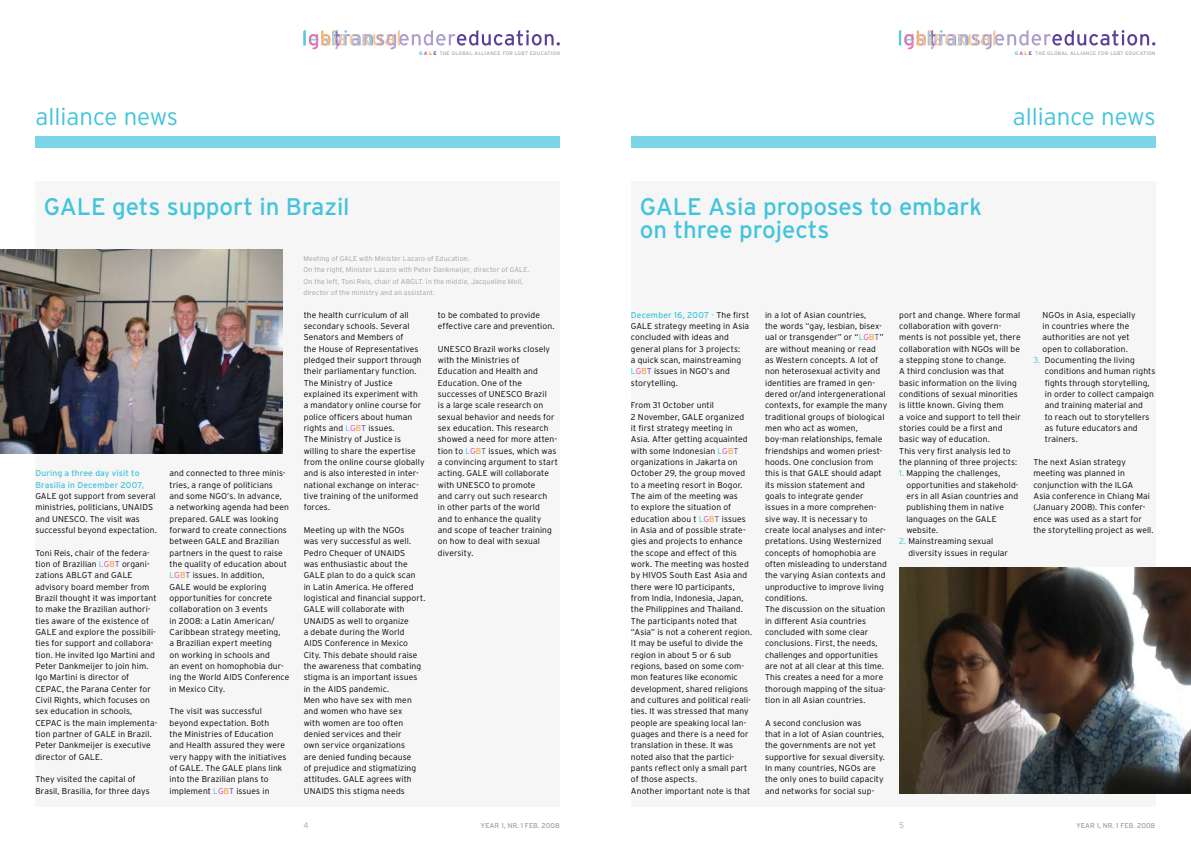
<style>
.page{position:relative;width:1191px;height:842px;background:#fff}
.page>*{position:absolute;margin:0;border:0;box-sizing:border-box;transform-origin:0 0}
.t1{font:24px/22.7px "Interstate";color:#41c4dc}
.t2{font:300 24px "Interstate";color:#41c4dc}
.t3{font:300 8.5px/11.3px "Interstate";letter-spacing:.01em;color:#000}
.t4{font:8.5px/11.3px "Interstate";letter-spacing:.01em;color:#41c4dc}
.t5{font:300 7px/11.3px "Interstate";letter-spacing:.015em;color:#a0a0a4}
.t6{font:7px "Interstate";color:#a0a0a4}
.t7{font:5px "Interstate";letter-spacing:.05em;color:#a0a0a4}
.s1{font-weight:700;color:#41c4dc}
.s2{font-weight:700;color:#e54097}
.s3{font-weight:700;color:#f78f1e}
.s4{font-weight:700;color:#5a4099}
.s5{color:#41c4dc}
.s6{color:#e54097}
.s7{color:#f78f1e}
.s8{color:#5a4099}
.s9{font-weight:400;color:#41c4dc}
</style>
<div class="page">
<div style="left:36px;top:181px;width:524px;height:625px;background:#f6f6f6"></div>
<svg style="left:303px;top:30px;width:257px;height:19px"></svg>
<div style="left:631px;top:181px;width:524px;height:625px;background:#f6f6f6"></div>
<svg style="left:899px;top:30px;width:256px;height:19px"></svg>
<img style="left:899px;top:567px;width:292px;height:226px">
<img style="left:0;top:249px;width:282px;height:205px">
<div style="left:35px;top:136px;width:525px;height:11px;background:#7ad6e7"></div>
<div style="left:631px;top:136px;width:524px;height:11px;background:#7ad6e7"></div>
<p class="t7" style="left:419px;top:51px;width:142px"><span class="s1">G</span> <span class="s2">A</span> <span class="s3">L</span> <span class="s4">E</span> THE GLOBAL ALLIANCE FOR LGBT EDUCATION</p>
<p class="t7" style="left:1014px;top:51px;width:142px"><span class="s1">G</span> <span class="s2">A</span> <span class="s3">L</span> <span class="s4">E</span> THE GLOBAL ALLIANCE FOR LGBT EDUCATION</p>
<h1 class="t2" style="left:35px;top:103px;width:144px">alliance news</h1>
<h1 class="t2" style="left:1012px;top:103px;width:144px">alliance news</h1>
<h1 class="t1" style="left:44px;top:195px;width:307px">GALE gets support in Brazil</h1>
<p class="t4" style="left:35px;top:468px;width:110px">During a three day visit to<br>Brasilia in December 2007,</p>
<p class="t3" style="left:35px;top:490px;width:123px">GALE got support from several ministries, politicians, UNAIDS and UNESCO. The visit was successful beyond expectation.</p>
<p class="t3" style="left:35px;top:547px;width:123px">Toni Reis, chair of the federa&shy;tion of Brazilian <span class="s5">L</span><span class="s6">G</span><span class="s7">B</span><span class="s8">T</span> organi&shy;zations ABLGT and GALE advisory board member from<br>Brazil thought it was important to make the Brazilian authori&shy;ties aware of the existence of<br>GALE and explore the possibili&shy;ties for support and collabora&shy;tion. He invited Igo Martini and<br>Peter Dankmeijer to join him.<br>Igo Martini is director of<br>CEPAC, the Parana Center for<br>Civil Rights, which focuses on sex education in schools,<br>CEPAC is the main implementa&shy;tion partner of GALE in Brazil.<br>Peter Dankmeijer is executive director of GALE.</p>
<p class="t3" style="left:35px;top:774px;width:116px">They visited the capital of<br>Brasil, Brasilia, for three days</p>
<p class="t3" style="left:170px;top:468px;width:121px">and connected to three minis&shy;tries, a range of politicians and some NGO’s. In advance,<br>a networking agenda had been prepared. GALE was looking forward to create connections between GALE and Brazilian partners in the quest to raise the quality of education about<br><span class="s5">L</span><span class="s6">G</span><span class="s7">B</span><span class="s8">T</span> issues. In addition,<br>GALE would be exploring opportunities for concrete collaboration on 3 events<br>in 2008: a Latin American/<br>Caribbean strategy meeting,<br>a Brazilian expert meeting<br>on working in schools and<br>an event on homophobia dur&shy;ing the World AIDS Conference in Mexico City.</p>
<p class="t3" style="left:170px;top:706px;width:118px">The visit was successful beyond expectation. Both<br>the Ministries of Education and Health assured they were very happy with the initiatives of GALE. The GALE plans link into the Brazilian plans to implement <span class="s5">L</span><span class="s6">G</span><span class="s7">B</span><span class="s8">T</span> issues in</p>
<p class="t5" style="left:303px;top:253px;width:227px">Meeting of GALE with Minister Lazaro of Education.<br>On the right, Minister Lazaro with Peter Dankmeijer, director of GALE.<br>On the left, Toni Reis, chair of ABGLT. In the middle, Jacqueline Moll, director of the ministry and an assistant.</p>
<p class="t3" style="left:304px;top:309px;width:122px">the health curriculum of all secondary schools. Several<br>Senators and Members of<br>the House of Representatives pledged their support through their parliamentary function.<br>The Ministry of Justice explained its experiment with a mandatory online course for police officers about human rights and <span class="s5">L</span><span class="s6">G</span><span class="s7">B</span><span class="s8">T</span> issues.<br>The Ministry of Justice is willing to share the expertise from the online course globally and is also interested in inter&shy;national exchange on interac&shy;tive training of the uniformed forces.</p>
<p class="t3" style="left:304px;top:524px;width:123px">Meeting up with the NGOs<br>was very successful as well.<br>Pedro Chequer of UNAIDS<br>was enthusiastic about the<br>GALE plan to do a quick scan<br>in Latin America. He offered logistical and financial support.<br>GALE will collaborate with<br>UNAIDS as well to organize<br>a debate during the World<br>AIDS Conference in Mexico<br>City. This debate should raise the awareness that combating stigma is an important issues in the AIDS pandemic.<br>Men who have sex with men and women who have sex<br>with women are too often denied services and their<br>own service organizations<br>are denied funding because<br>of prejudice and stigmatizing attitudes. GALE agrees with<br>UNAIDS this stigma needs</p>
<p class="t3" style="left:438px;top:309px;width:118px">to be combated to provide effective care and prevention.</p>
<p class="t3" style="left:438px;top:343px;width:121px">UNESCO Brazil works closely with the Ministries of<br>Education and Health and<br>Education. One of the successes of UNESCO Brazil<br>is a large scale research on sexual behavior and needs for sex education. This research showed a need for more atten&shy;tion to <span class="s5">L</span><span class="s6">G</span><span class="s7">B</span><span class="s8">T</span> issues, which was a convincing argument to start acting. GALE will collaborate with UNESCO to promote<br>and carry out such research<br>in other parts of the world<br>and to enhance the quality and scope of teacher training on how to deal with sexual diversity.</p>
<p class="t6" style="left:480px;top:821px;width:81px">YEAR 1, NR. 1 FEB. 2008</p>
<h1 class="t1" style="left:640px;top:195px;width:344px">GALE Asia proposes to embark on three projects</h1>
<p class="t3" style="left:631px;top:309px;width:120px"><span class="s9">December 16, 2007</span> <span class="s5">-</span> The first<br>GALE strategy meeting in Asia concluded with ideas and general plans for 3 projects:<br>a quick scan, mainstreaming<br><span class="s5">L</span><span class="s6">G</span><span class="s7">B</span><span class="s8">T</span> issues in NGO’s and storytelling.</p>
<p class="t3" style="left:631px;top:399px;width:123px">From 31 October until<br>2 November, GALE organized<br>it first strategy meeting in<br>Asia. After getting acquainted with some Indonesian <span class="s5">L</span><span class="s6">G</span><span class="s7">B</span><span class="s8">T </span>organizations in Jakarta on<br>October 29, the group moved to a meeting resort in Bogor.<br>The aim of the meeting was<br>to explore the situation of education abou t <span class="s5">L</span><span class="s6">G</span><span class="s7">B</span><span class="s8">T</span> issues in Asia and of possible strate&shy;gies and projects to enhance the scope and effect of this work. The meeting was hosted by HIVOS South East Asia and there were 10 participants, from India, Indonesia, Japan, the Philippines and Thailand.<br>The participants noted that “Asia” is not a coherent region.<br>It may be useful to divide the region in about 5 or 6 sub regions, based on some com&shy;mon features like economic development, shared religions and cultures and political reali&shy;ties. It was stressed that many people are speaking local lan&shy;guages and there is a need for translation in these. It was noted also that the partici&shy;pants reflect only a small part of those aspects.<br>Another important note is that</p>
<p class="t3" style="left:765px;top:309px;width:124px">in a lot of Asian countries,<br>the words “gay, lesbian, bisex&shy;ual or transgender” or “<span class="s5">L</span><span class="s6">G</span><span class="s7">B</span><span class="s8">T</span>” are without meaning or read<br>as Western concepts. A lot of non heterosexual activity and identities are framed in gen&shy;dered or/and intergenerational contexts, for example the many traditional groups of biological men who act as women, boy-man relationships, female friendships and women priest&shy;hoods. One conclusion from this is that GALE should adapt its mission statement and goals to integrate gender issues in a more comprehen&shy;sive way. It is necessary to create local analyses and inter&shy;pretations. Using Westernized concepts of homophobia are often misleading to understand the varying Asian contexts and unproductive to improve living conditions.<br>The discussion on the situation in different Asia countries concluded with some clear conclusions. First, the needs, challenges and opportunities are not at all clear at this time.<br>This creates a need for a more thorough mapping of the situa&shy;tion in all Asian countries.</p>
<p class="t3" style="left:765px;top:717px;width:121px">A second conclusion was<br>that in a lot of Asian countries, the governments are not yet supportive for sexual diversity.<br>In many countries, NGOs are the only ones to build capacity and networks for social sup-</p>
<p class="t3" style="left:899px;top:309px;width:123px">port and change. Where formal collaboration with govern&shy;ments is not possible yet, there collaboration with NGOs will be a stepping stone to change.<br>A third conclusion was that basic information on the living conditions of sexual minorities is little known. Giving them<br>a voice and support to tell their stories could be a first and basic way of education.<br>This very first analysis led to the planning of three projects:</p>
<p class="t3" style="left:906px;top:468px;width:114px;text-indent:-7px"><span class="s5">1.</span> Mapping the challenges, opportunities and stakehold&shy;ers in all Asian countries and publishing them in native languages on the GALE website.</p>
<p class="t3" style="left:908px;top:536px;width:101px;text-indent:-9px"><span class="s5">2.</span> Mainstreaming sexual diversity issues in regular</p>
<p class="t3" style="left:1042px;top:309px;width:94px">NGOs in Asia, especially in countries where the authorities are not yet open to collaboration.</p>
<p class="t3" style="left:1044px;top:354px;width:112px;text-indent:-11px"><span class="s5">3.</span> Documenting the living conditions and human rights fights through storytelling, in order to collect campaign and training material and<br>to reach out to storytellers as future educators and trainers.</p>
<p class="t3" style="left:1033px;top:456px;width:122px">The next Asian strategy meeting was planned in conjunction with the ILGA<br>Asia conference in Chiang Mai (January 2008). This confer&shy;ence was used as a start for the storytelling project as well.</p>
<p class="t6" style="left:1076px;top:821px;width:81px">YEAR 1, NR. 1 FEB. 2008</p>
</div>
